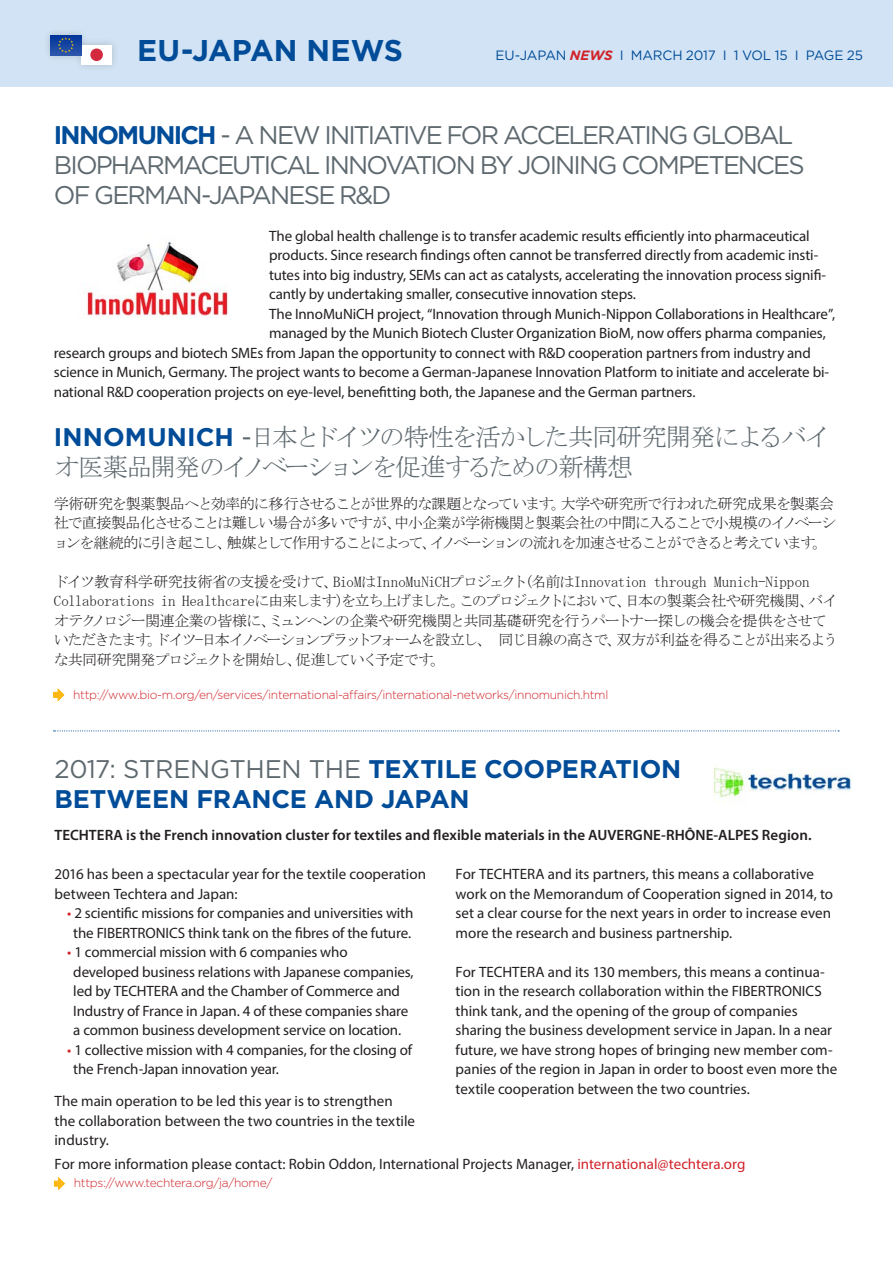
<style>
.page{position:relative;width:893px;height:1263px;background:#fff}
.page>*{position:absolute;margin:0;border:0;box-sizing:border-box;transform-origin:0 0}
.t1{font:700 30px "Gotham";letter-spacing:-.005em;color:#014c98}
.t2{font:25.5px/30px "Gotham";letter-spacing:-.08em;color:#5e696f}
.t3{font:25.5px/30px "MS Mincho";letter-spacing:-.075em;color:#5e696f}
.t4{font:700 25.5px/30px "Gotham";letter-spacing:-.01em;color:#014c98}
.t5{font:15px/19.5px "Myriad Pro";letter-spacing:-.005em;color:#231f20}
.t6{font:15px/19.5px "MS Mincho";letter-spacing:-.06em;color:#231f20}
.t7{font:600 15px "Myriad Pro";color:#231f20}
.t8{font:13.5px "Gotham";letter-spacing:-.015em;color:#014c98}
.t9{font:300 12px "Gotham";letter-spacing:-.025em;color:#d1232a}
.s1{font-size:25.5px}
.s2{font-weight:700;font-style:italic;color:#d1232a}
.s3{font-weight:700;color:#014c98}
.s4{font-family:"Gotham";font-weight:700;color:#014c98}
.s5{font-family:"Gotham"}
.s6{font-weight:400;color:#5e696f}
.s7{color:#d1232a}
</style>
<div class="page">
<div style="left:0;top:0;width:893px;height:86px;background:#d1e3f4"></div>
<div style="left:43px;top:27px;width:77px;height:45px;background:#231f20;opacity:.21"></div>
<div style="left:81px;top:45px;width:31px;height:20px;background:#fff"></div>
<div style="left:90px;top:49px;width:13px;height:12px;background:#d3293e;border-radius:50%"></div>
<div style="left:51px;top:35px;width:30px;height:20px;background:linear-gradient(to bottom,#039,#2954a9)"></div>
<svg style="left:58px;top:37px;width:16px;height:16px"></svg>
<img style="left:86px;top:241px;width:142px;height:77px">
<svg style="left:53px;top:730px;width:786px;height:1px"></svg>
<img style="left:713px;top:768px;width:139px;height:34px">
<svg style="left:53px;top:688px;width:12px;height:14px"></svg>
<svg style="left:53px;top:1177px;width:12px;height:14px"></svg>
<h1 class="t1" style="left:137px;top:30px;width:259px">CENTRE’<span class="s1">S</span> NEWS</h1>
<h1 class="t1" style="left:137px;top:30px;width:267px">EU-JAPAN NEWS</h1>
<p class="t8" style="left:496px;top:46px;width:72px">EU-JAPAN</p>
<p class="t8" style="left:574px;top:46px;width:144px"><span class="s2">NEWS</span> I MARCH 2017</p>
<p class="t8" style="left:623px;top:46px;width:241px">I MARCH 2017 I 1 VOL 15 I PAGE 25</p>
<p class="t8" style="left:499px;top:46px;width:115px">EU-JAPAN<span class="s2">NEWS</span></p>
<p class="t2" style="left:54px;top:120px;width:752px"><span class="s3">INNOMUNICH</span> - A NEW INITIATIVE FOR ACCELERATING GLOBAL<br>BIOPHARMACEUTICAL INNOVATION BY JOINING COMPETENCES<br>OF GERMAN-JAPANESE R&amp;D</p>
<p class="t5" style="left:269px;top:226px;width:542px">The global health challenge is to transfer academic results efficiently into pharmaceutical</p>
<p class="t5" style="left:269px;top:245px;width:551px">products. Since research findings often cannot be transferred directly from academic insti-</p>
<p class="t5" style="left:269px;top:265px;width:559px">tutes into big industry, SEMs can act as catalysts, accelerating the innovation process signifi-</p>
<p class="t5" style="left:269px;top:284px;width:368px">cantly by undertaking smaller, consecutive innovation steps.</p>
<p class="t5" style="left:269px;top:304px;width:568px">The InnoMuNiCH project, “Innovation through Munich-Nippon Collaborations in Healthcare”,</p>
<p class="t5" style="left:269px;top:323px;width:558px">managed by the Munich Biotech Cluster Organization BioM, now offers pharma companies,</p>
<p class="t5" style="left:54px;top:343px;width:759px">research groups and biotech SMEs from Japan the opportunity to connect with R&amp;D cooperation partners from industry and</p>
<p class="t5" style="left:54px;top:362px;width:777px">science in Munich, Germany. The project wants to become a German-Japanese Innovation Platform to initiate and accelerate bi-</p>
<p class="t5" style="left:54px;top:382px;width:643px">national R&amp;D cooperation projects on eye-level, benefitting both, the Japanese and the German partners.</p>
<p class="t3" style="left:54px;top:422px;width:779px"><span class="s4">INNOMUNICH</span> <span class="s5">-</span>日本とドイツの特性を活かした共同研究開発によるバイオ医薬品開発のイノベーションを促進するための新構想</p>
<p class="t6" style="left:54px;top:494px;width:784px">学術研究を製薬製品へと効率的に移行させることが世界的な課題となっています。大学や研究所で行われた研究成果を製薬会社で直接製品化させることは難しい場合が多いですが、中小企業が学術機関と製薬会社の中間に入ることで小規模のイノベーションを継続的に引き起こし、触媒として作用することによって、イノベーションの流れを加速させることができると考えています。</p>
<p class="t6" style="left:54px;top:572px;width:785px">ドイツ教育科学研究技術省の支援を受けて、BioMはInnoMuNiCHプロジェクト(名前はInnovation through Munich-Nippon Collaborations in Healthcareに由来します)を立ち上げました。このプロジェクトにおいて、日本の製薬会社や研究機関、バイオテクノロジー関連企業の皆様に、ミュンヘンの企業や研究機関と共同基礎研究を行うパートナー探しの機会を提供をさせていただきたます。ドイツ−日本イノベーションプラットフォームを設立し、 同じ目線の高さで、双方が利益を得ることが出来るような共同研究開発プロジェクトを開始し、促進していく予定です。</p>
<p class="t9" style="left:73px;top:687px;width:537px">http://www.bio-m.org/en/services/international-affairs/international-networks/innomunich.html</p>
<p class="t4" style="left:55px;top:754px;width:628px"><span class="s6">2017: STRENGTHEN THE</span> TEXTILE COOPERATION<br>BETWEEN FRANCE AND JAPAN</p>
<p class="t7" style="left:55px;top:826px;width:759px">TECHTERA is the French innovation cluster for textiles and flexible materials in the AUVERGNE-RHÔNE-ALPES Region.</p>
<p class="t5" style="left:55px;top:864px;width:373px">2016 has been a spectacular year for the textile cooperation between Techtera and Japan:</p>
<p class="t5" style="left:67px;top:903px;width:348px;text-align:center"><span class="s7">•</span> 2 scientific missions for companies and universities with the FIBERTRONICS think tank on the fibres of the future.</p>
<p class="t5" style="left:73px;top:942px;width:342px;text-indent:-6px"><span class="s7">•</span> 1 commercial mission with 6 companies who developed business relations with Japanese companies, led by TECHTERA and the Chamber of Commerce and Industry of France in Japan. 4 of these companies share a common business development service on location.</p>
<p class="t5" style="left:73px;top:1040px;width:340px;text-indent:-6px"><span class="s7">•</span> 1 collective mission with 4 companies, for the closing of the French-Japan innovation year.</p>
<p class="t5" style="left:55px;top:1091px;width:362px">The main operation to be led this year is to strengthen the collaboration between the two countries in the textile industry.</p>
<p class="t5" style="left:455px;top:864px;width:379px">For TECHTERA and its partners, this means a collaborative work on the Memorandum of Cooperation signed in 2014, to set a clear course for the next years in order to increase even more the research and business partnership.</p>
<p class="t5" style="left:455px;top:962px;width:383px">For TECHTERA and its 130 members, this means a continua&shy;tion in the research collaboration within the FIBERTRONICS think tank, and the opening of the group of companies sharing the business development service in Japan. In a near future, we have strong hopes of bringing new member com&shy;panies of the region in Japan in order to boost even more the textile cooperation between the two countries.</p>
<p class="t5" style="left:55px;top:1154px;width:692px">For more information please contact: Robin Oddon, International Projects Manager, <span class="s7">international@techtera.org</span></p>
<p class="t9" style="left:74px;top:1175px;width:200px">https://www.techtera.org/ja/home/</p>
</div>
